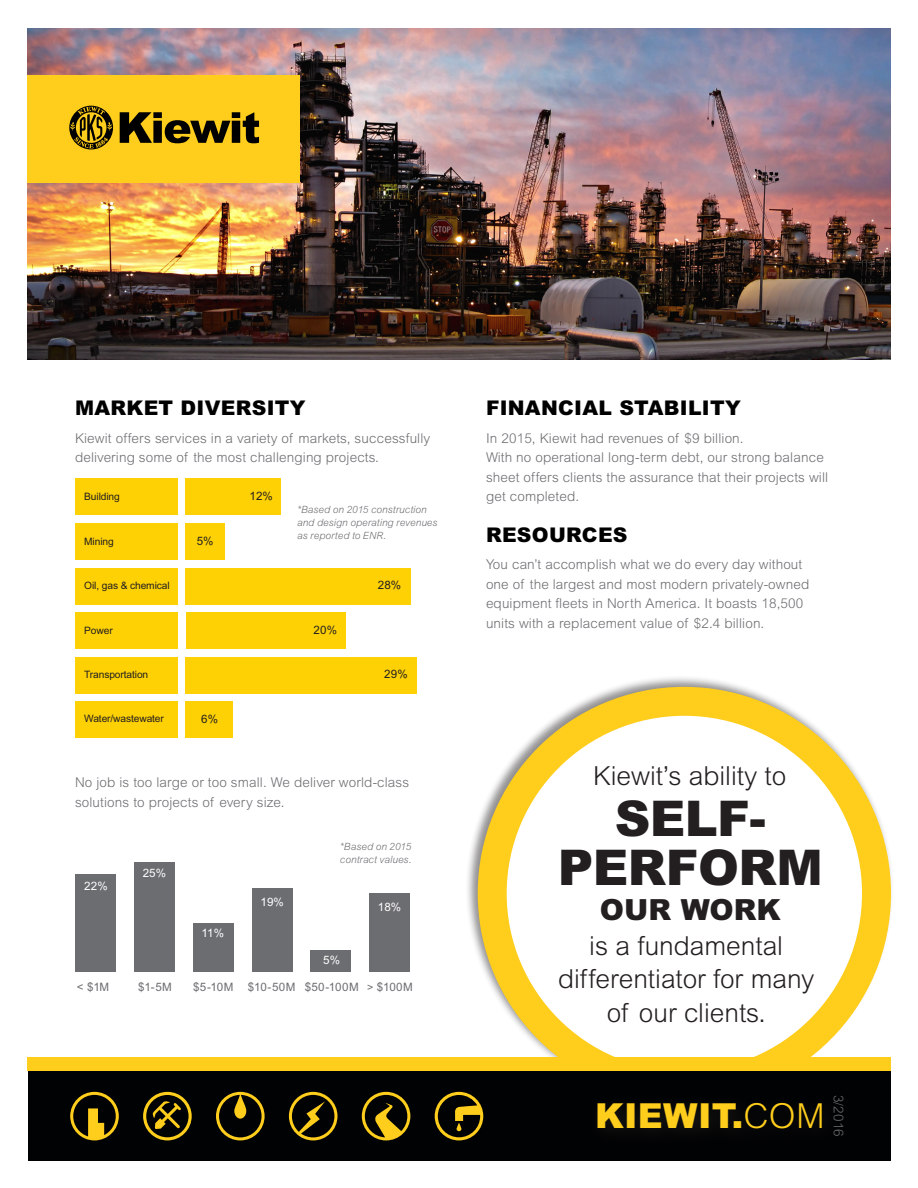
<style>
.page{position:relative;width:918px;height:1188px;background:#fff}
.page>*{position:absolute;margin:0;border:0;box-sizing:border-box;transform-origin:0 0}
.t1{font:900 49.2px/48.6px "Arial MT Std";letter-spacing:-.01em;color:#231f20;text-align:center}
.t2{font:900 34.5px "Arial MT Std";letter-spacing:.01em;color:#ffcd1c}
.t3{font:900 29.1px "Arial MT Std";color:#231f20}
.Facts{font:300 26.25px/33.2px "Arial MT Std";color:#231f20;text-align:center}
.Head_1{font:900 20.25px "Arial MT Std";letter-spacing:.015em;color:#000001}
.Head_1-2{font:300 13.5px/19.5px "Arial MT Std";letter-spacing:.01em;color:#6c6d70}
.Chart_1{font:11.55px "Arial MT Std";letter-spacing:.035em;color:#6c6d70}
.t4{font:11.55px "Arial MT Std";letter-spacing:.01em;color:#fff}
.t5{font:11.55px "Arial MT Std";letter-spacing:.01em;color:#231f20}
.t6{font:10.2px "Arial MT Std";letter-spacing:-.01em;color:#231f20}
.Chart_1-2{font:italic 300 10.05px/12.9px "Arial MT Std";letter-spacing:.01em;color:#6c6d70}
.s1{font-size:10.65px}
.s2{font-weight:300}
</style>
<div class="page">
<div style="left:185px;top:568px;width:225px;height:37px;background:#fed105"></div>
<div style="left:75px;top:524px;width:102px;height:36px;background:#fed105"></div>
<div style="left:186px;top:524px;width:39px;height:36px;background:#fed105"></div>
<div style="left:75px;top:478px;width:102px;height:37px;background:#fed105"></div>
<div style="left:185px;top:478px;width:96px;height:37px;background:#fed105"></div>
<div style="left:186px;top:701px;width:47px;height:37px;background:#fed105"></div>
<img style="left:27px;top:28px;width:864px;height:332px">
<div style="left:135px;top:862px;width:40px;height:110px;background:#6c6d70"></div>
<div style="left:76px;top:874px;width:40px;height:98px;background:#6c6d70"></div>
<div style="left:193px;top:923px;width:40px;height:49px;background:#6c6d70"></div>
<div style="left:252px;top:888px;width:40px;height:84px;background:#6c6d70"></div>
<div style="left:311px;top:950px;width:40px;height:22px;background:#6c6d70"></div>
<div style="left:370px;top:893px;width:40px;height:79px;background:#6c6d70"></div>
<div style="left:465px;top:674px;width:429px;height:429px;background:#231f20;opacity:.5"></div>
<div style="left:492px;top:701px;width:385px;height:385px;background:#fff;border-radius:50%"></div>
<div style="left:478px;top:687px;width:413px;height:413px;border:29px solid #ffcd1c;border-radius:50%"></div>
<div style="left:186px;top:612px;width:160px;height:37px;background:#fed105"></div>
<div style="left:75px;top:612px;width:102px;height:37px;background:#fed105"></div>
<div style="left:75px;top:568px;width:102px;height:37px;background:#fed105"></div>
<div style="left:75px;top:657px;width:102px;height:37px;background:#fed105"></div>
<div style="left:75px;top:701px;width:102px;height:37px;background:#fed105"></div>
<div style="left:186px;top:657px;width:231px;height:37px;background:#fed105"></div>
<div style="left:27px;top:75px;width:273px;height:108px;background:#ffcd1c"></div>
<svg style="left:69px;top:106px;width:44px;height:43px"></svg>
<svg style="left:70px;top:107px;width:42px;height:41px"></svg>
<svg style="left:120px;top:112px;width:139px;height:31px"></svg>
<div style="left:28px;top:1066px;width:862px;height:95px;background:#010203"></div>
<div style="left:27px;top:1057px;width:864px;height:13px;background:#ffcd1c"></div>
<svg style="left:70px;top:1092px;width:49px;height:48px"></svg>
<svg style="left:143px;top:1092px;width:49px;height:48px"></svg>
<svg style="left:216px;top:1092px;width:49px;height:48px"></svg>
<svg style="left:289px;top:1092px;width:49px;height:48px"></svg>
<svg style="left:362px;top:1092px;width:48px;height:48px"></svg>
<svg style="left:435px;top:1092px;width:48px;height:48px"></svg>
<p class="Head_1" style="left:75px;top:396px;width:232px">MARKET DIVERSITY</p>
<p class="Head_1-2" style="left:75px;top:428px;width:357px">Kiewit offers services in a variety of markets, successfully delivering some of the most challenging projects.</p>
<p class="t6" style="left:84px;top:490px;width:37px">Building</p>
<p class="t5" style="left:249px;top:489px;width:25px">12%</p>
<p class="t6" style="left:84px;top:535px;width:31px">Mining</p>
<p class="t5" style="left:197px;top:534px;width:18px">5%</p>
<p class="t6" style="left:84px;top:579px;width:87px">Oil, gas &amp; chemical</p>
<p class="Chart_1-2" style="left:297px;top:503px;width:142px">*Based on 2015 construction and design operating revenues as reported to ENR.</p>
<p class="t5" style="left:378px;top:578px;width:25px">28%</p>
<p class="t6" style="left:84px;top:624px;width:30px">Power</p>
<p class="t5" style="left:314px;top:623px;width:25px">20%</p>
<p class="t6" style="left:84px;top:668px;width:66px">Transportation</p>
<p class="t6" style="left:84px;top:713px;width:81px">Water/wastewater</p>
<p class="t5" style="left:201px;top:712px;width:18px">6%</p>
<p class="t5" style="left:384px;top:668px;width:25px">29%</p>
<p class="Head_1-2" style="left:75px;top:773px;width:336px">No job is too large or too small. We deliver world-class solutions to projects of every size.</p>
<p class="t4" style="left:84px;top:880px;width:25px">22%</p>
<p class="t4" style="left:143px;top:866px;width:25px">25%</p>
<p class="t4" style="left:201px;top:926px;width:24px">11%</p>
<p class="t4" style="left:260px;top:895px;width:25px">19%</p>
<p class="Chart_1-2" style="left:340px;top:840px;width:73px">*Based on 2015 contract values.</p>
<p class="t4" style="left:323px;top:953px;width:18px">5%</p>
<p class="t4" style="left:378px;top:901px;width:25px">18%</p>
<p class="Chart_1" style="left:77px;top:980px;width:34px">&lt; $1M</p>
<p class="Chart_1" style="left:138px;top:980px;width:35px">$1-5M</p>
<p class="Chart_1" style="left:193px;top:980px;width:42px">$5-10M</p>
<p class="Chart_1" style="left:248px;top:980px;width:49px">$10-50M</p>
<p class="Chart_1" style="left:305px;top:980px;width:56px">$50-100M</p>
<p class="Chart_1" style="left:367px;top:980px;width:47px"><span class="s1">&gt;</span> $100M</p>
<p class="Head_1" style="left:486px;top:396px;width:256px">FINANCIAL STABILITY</p>
<p class="Head_1-2" style="left:486px;top:428px;width:344px">In 2015, Kiewit had revenues of $9 billion.<br>With no operational long-term debt, our strong balance sheet offers clients the assurance that their projects will get completed.</p>
<p class="Head_1" style="left:486px;top:522px;width:143px">RESOURCES</p>
<p class="Head_1-2" style="left:486px;top:555px;width:325px">You can’t accomplish what we do every day without one of the largest and most modern privately-owned equipment fleets in North America. It boasts 18,500 units with a replacement value of $2.4 billion.</p>
<p class="Facts" style="left:593px;top:759px;width:195px">Kiewit’s ability to</p>
<p class="t1" style="left:558px;top:793px;width:267px">SELF-<br>PERFORM</p>
<p class="t3" style="left:600px;top:891px;width:182px">OUR WORK</p>
<p class="Facts" style="left:558px;top:929px;width:258px">is a fundamental differentiator for many of our clients.</p>
<h2 class="t2" style="left:595px;top:1094px;width:231px">KIEWIT.<span class="s2">COM</span></h2>
<p class="Head_1-2" style="left:848px;top:1095px;width:43px;rotate:90deg">3/2016</p>
</div>
